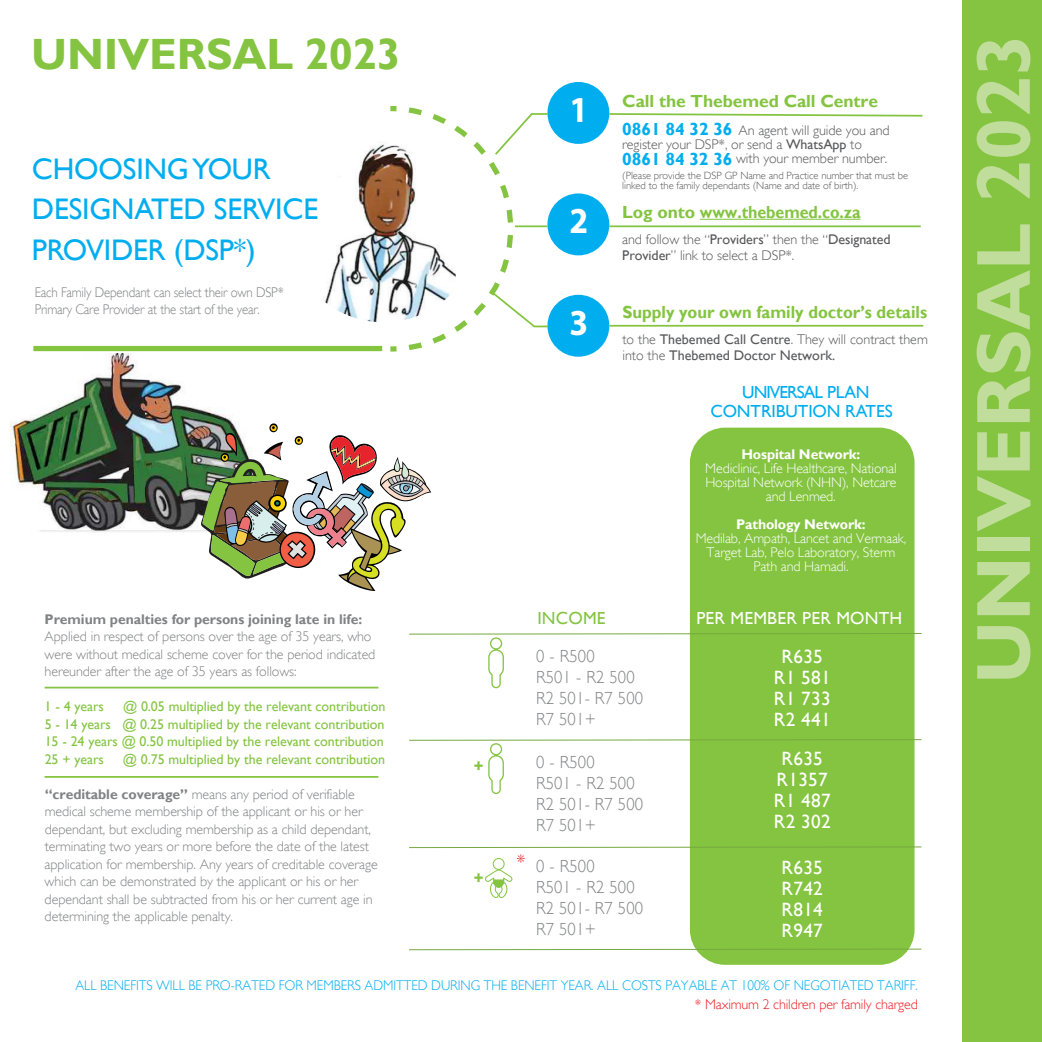
<style>
.page{position:relative;width:1042px;height:1042px;background:#fff}
.page>*{position:absolute;margin:0;border:0;box-sizing:border-box;transform-origin:0 0}
.t1{font:700 77px "Gill Sans";letter-spacing:-.005em;color:#c0dd9b}
.t2{font:700 43.75px "Gill Sans";letter-spacing:-.005em;color:#84c440}
.t3{font:700 36.75px "Myriad Pro";color:#fff;scale:.92 1}
.t4{font:29.75px/40.2px "Gill Sans";letter-spacing:-.005em;color:#00adef}
.t5{font:19.25px/21px "Gill Sans";letter-spacing:.015em;color:#fff;text-align:center}
.t6{font:300 19.25px "Gill Sans";color:#ed1c24}
.t7{font:300 17.5px/21px "Gill Sans";letter-spacing:.01em;color:#808284;scale:.95 1}
.t8{font:700 17.5px "Gill Sans";letter-spacing:-.005em;color:#84c440}
.t9{font:700 17.5px "Gill Sans";letter-spacing:-.005em;color:#84c440;scale:.95 1}
.t10{font:17.5px/19.2px "Gill Sans";letter-spacing:-.005em;color:#00adef;text-align:center}
.t11{font:17.5px "Gill Sans";letter-spacing:.015em;color:#fff}
.t12{font:17.5px "Gill Sans";letter-spacing:.01em;color:#84c440}
.t13{font:300 14px/17.5px "Gill Sans";letter-spacing:-.005em;color:#808284}
.t14{font:14px/17.5px "Gill Sans";letter-spacing:-.005em;color:#84c440;text-align:justify}
.t15{font:300 14px/14px "Gill Sans";letter-spacing:-.005em;color:#57585a}
.t16{font:300 14px/14px "Gill Sans";letter-spacing:-.01em;color:#fff;text-align:center}
.t17{font:300 14px "Gill Sans";letter-spacing:-.005em;color:#00adef;scale:.95 1}
.t18{font:300 14px/17.5px "Gill Sans";letter-spacing:-.005em;color:#808284;scale:.92 1}
.t19{font:14px/15.8px "Gill Sans";color:#57585a}
.t20{font:700 14px "Gill Sans";letter-spacing:-.005em;color:#808284}
.t21{font:300 14px "Gill Sans";letter-spacing:-.01em;color:#ed1c24}
.t22{font:700 14px "Gill Sans";letter-spacing:-.01em;color:#fff}
.t23{font:300 10.5px/10.5px "Gill Sans";letter-spacing:-.005em;color:#57585a}
.s1{font-weight:700}
.s2{font-weight:700;font-size:17.5px;color:#00adef}
.s3{font-weight:400}
.s4{font-weight:300}
</style>
<div class="page">
<img style="left:10px;top:353px;width:229px;height:179px">
<div style="left:962px;top:0;width:80px;height:1042px;background:#84c440"></div>
<div style="left:690px;top:428px;width:224px;height:537px;background:#84c440;border-radius:35px"></div>
<svg style="left:409px;top:633px;width:513px;height:56px"></svg>
<svg style="left:409px;top:739px;width:513px;height:55px"></svg>
<svg style="left:409px;top:846px;width:513px;height:2px"></svg>
<svg style="left:409px;top:948px;width:513px;height:2px"></svg>
<div style="left:493px;top:858px;width:11px;height:12px;border:1px solid #84c440;border-radius:50%"></div>
<svg style="left:485px;top:869px;width:28px;height:29px"></svg>
<hr style="left:45px;top:687px;width:333px;height:1px;background:#84c440">
<hr style="left:45px;top:776px;width:333px;height:2px;background:#84c440">
<div style="left:33px;top:346px;width:349px;height:5px;background:#84c440"></div>
<img style="left:325px;top:144px;width:60px;height:178px">
<hr style="left:609px;top:225px;width:312px;height:2px;background:#84c440">
<div style="left:547px;top:82px;width:62px;height:62px;background:#00adef;border-radius:50%"></div>
<hr style="left:700px;top:219px;width:160px;height:1px;background:#84c440">
<svg style="left:385px;top:103px;width:164px;height:249px"></svg>
<div style="left:547px;top:193px;width:62px;height:62px;background:#00adef;border-radius:50%"></div>
<div style="left:547px;top:295px;width:62px;height:62px;background:#00adef;border-radius:50%"></div>
<svg style="left:609px;top:112px;width:314px;height:5px"></svg>
<hr style="left:515px;top:225px;width:32px;height:2px;background:#84c440">
<hr style="left:609px;top:325px;width:314px;height:2px;background:#84c440">
<img style="left:200px;top:423px;width:231px;height:168px">
<h2 class="t2" style="left:31px;top:37px;width:371px">UNIVERSAL 2023</h2>
<h3 class="t4" style="left:32px;top:151px;width:288px">CHOOSINGYOUR<br>DESIGNATED SERVICE<br>PROVIDER (DSP*)</h3>
<p class="t18" style="left:35px;top:285px;width:272px">Each Family Dependant can select their own DSP*<br>Primary Care Provider at the start of the year.</p>
<p class="t20" style="left:45px;top:613px;width:319px">Premium penalties for persons joining late in life:</p>
<p class="t13" style="left:45px;top:629px;width:332px">Applied in respect of persons over the age of 35 years, who were without medical scheme cover for the period indicated hereunder after the age of 35 years as follows:</p>
<p class="t14" style="left:45px;top:699px;width:61px">1 - 4 years</p>
<p class="t14" style="left:45px;top:699px;width:342px;text-indent:78px">@ 0.05 multiplied by the relevant contribution 5 - 14 years @ 0.25 multiplied by the relevant contribution 15 - 24 years @ 0.50 multiplied by the relevant contribution 25 + years</p>
<p class="t14" style="left:123px;top:751px;width:264px">@ 0.75 multiplied by the relevant contribution</p>
<p class="t13" style="left:45px;top:787px;width:335px"><span class="s1">“creditable coverage”</span> means any period of verifiable medical scheme membership of the applicant or his or her dependant, but excluding membership as a child dependant, terminating two years or more before the date of the latest application for membership. Any years of creditable coverage which can be demonstrated by the applicant or his or her dependant shall be subtracted from his or her current age in determining the applicable penalty.</p>
<p class="t9" style="left:474px;top:759px;width:12px">+</p>
<p class="t9" style="left:474px;top:871px;width:12px">+</p>
<h3 class="t3" style="left:569px;top:88px;width:22px">1</h3>
<h3 class="t3" style="left:569px;top:199px;width:22px">2</h3>
<p class="t8" style="left:622px;top:94px;width:257px">Call the Thebemed Call Centre</p>
<p class="t15" style="left:622px;top:125px;width:269px"><span class="s2">0861 84 32 36</span> An agent will guide you and register your DSP*, or send a <span class="s3">WhatsApp</span> to<br><span class="s2">0861 84 32 36</span> with your member number.</p>
<p class="t23" style="left:622px;top:171px;width:287px">(Please provide the DSP GP Name and Practice number that must be linked to the family dependants (Name and date of birth).</p>
<p class="t8" style="left:622px;top:205px;width:240px">Log onto www.thebemed.co.za</p>
<p class="t15" style="left:622px;top:233px;width:270px;line-height:15.8px">and follow the “<span class="s3">Providers</span>” then the “<span class="s3">Designated<br>Provider</span>” link to select a DSP*.</p>
<h3 class="t3" style="left:569px;top:300px;width:22px">3</h3>
<p class="t9" style="left:622px;top:304px;width:322px">Supply your own family doctor’s details</p>
<p class="t19" style="left:622px;top:332px;width:307px"><span class="s4">to the</span> Thebemed Call Centre<span class="s4">. They will contract them into the</span> Thebemed Doctor Network.</p>
<p class="t10" style="left:710px;top:384px;width:184px">UNIVERSAL PLAN<br>CONTRIBUTION RATES</p>
<p class="t22" style="left:741px;top:448px;width:120px">Hospital Network:</p>
<p class="t16" style="left:705px;top:462px;width:193px">Mediclinic, Life Healthcare, National<br>Hospital Network (NHN), Netcare and Lenmed.</p>
<p class="t22" style="left:736px;top:518px;width:131px">Pathology Network:</p>
<p class="t16" style="left:696px;top:532px;width:212px">Medilab, Ampath, Lancet and Vermaak,<br>Target Lab, Pelo Laboratory, Sterm<br>Path and Hamadi.</p>
<h3 class="t6" style="left:516px;top:855px;width:11px">*</h3>
<p class="t12" style="left:537px;top:611px;width:70px">INCOME</p>
<p class="t7" style="left:536px;top:647px;width:114px">0 - R500<br>R501 - R2 500<br>R2 501- R7 500<br>R7 501+</p>
<p class="t7" style="left:536px;top:753px;width:114px">0 - R500<br>R501 - R2 500<br>R2 501- R7 500<br>R7 501+</p>
<p class="t7" style="left:536px;top:857px;width:114px">0 - R500<br>R501 - R2 500<br>R2 501- R7 500<br>R7 501+</p>
<p class="t11" style="left:696px;top:611px;width:207px">PER MEMBER PER MONTH</p>
<h3 class="t5" style="left:774px;top:648px;width:58px">R635<br>R1 581<br>R1 733<br>R2 441</h3>
<h3 class="t5" style="left:774px;top:749px;width:58px">R635<br>R1357<br>R1 487<br>R2 302</h3>
<h3 class="t5" style="left:781px;top:858px;width:43px;text-align:justify">R635<br>R742<br>R814<br>R947</h3>
<p class="t17" style="left:75px;top:980px;width:888px">ALL BENEFITS WILL BE PRO-RATED FOR MEMBERS ADMITTED DURING THE BENEFIT YEAR. ALL COSTS PAYABLE AT 100% OF NEGOTIATED TARIFF.</p>
<p class="t21" style="left:695px;top:999px;width:224px">* Maximum 2 children per family charged</p>
<h1 class="t1" style="left:972px;top:684px;width:652px;rotate:-90deg">UNIVERSAL 2023</h1>
</div>
